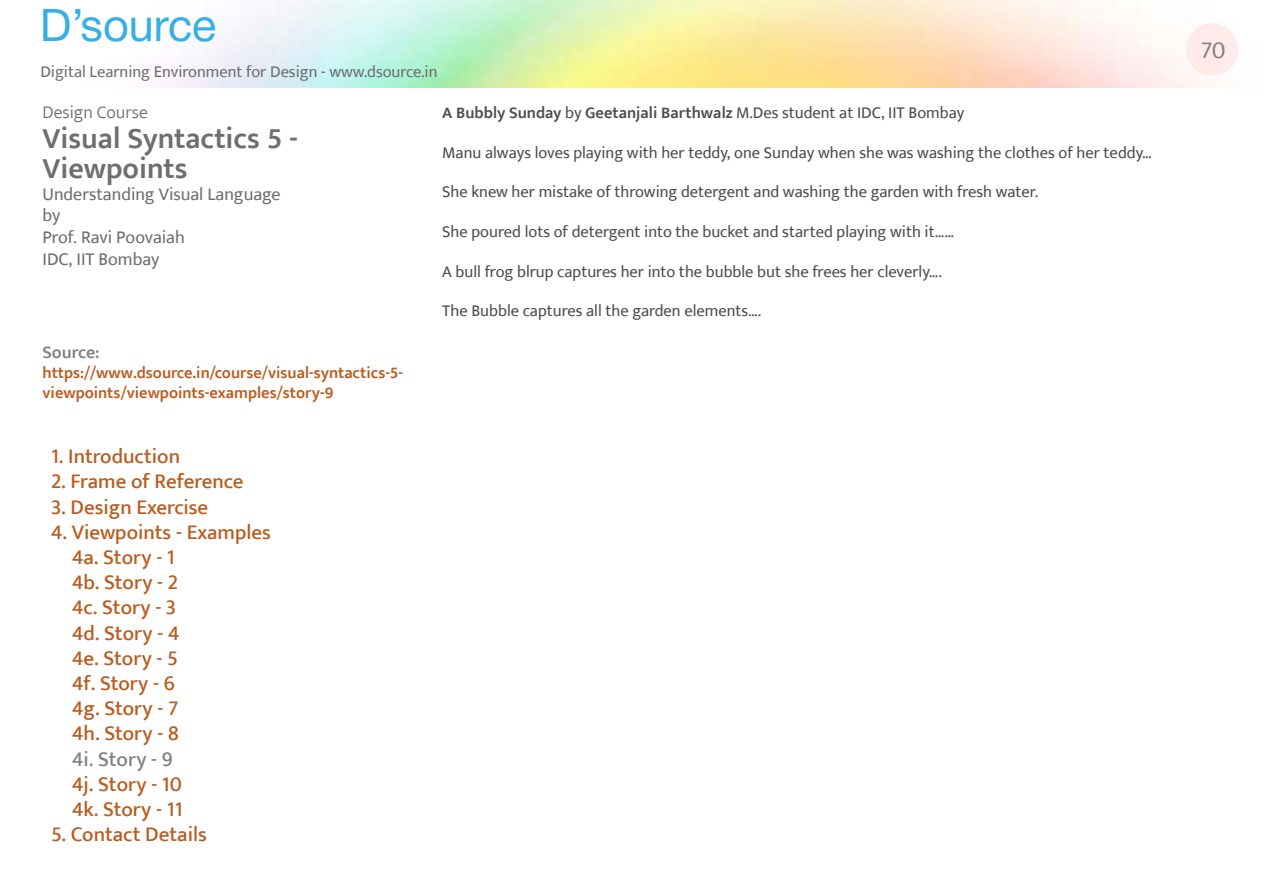
<style>
.page{position:relative;width:1263px;height:893px;background:#fff}
.page>*{position:absolute;margin:0;border:0;box-sizing:border-box;transform-origin:0 0}
.t1{font:45px "Helvetica Neue";color:#33b0e5}
.t2{font:600 30px/30px "Ek Mukta";color:#6d6e71}
.t3{font:24px "Ek Mukta";color:#808285}
.t4{font:500 21px/25.2px "Ek Mukta";color:#ba5c20}
.t5{font:500 21px "Ek Mukta";color:#808285}
.t6{font:18px/21.6px "Ek Mukta";color:#6d6e71}
.t7{font:300 18px "Ek Mukta";color:#6d6e71}
.t8{font:600 18px "Ek Mukta";color:#808285}
.t9{font:16.5px "Ek Mukta";color:#4d4d4f}
.t10{font:600 16.5px/19.8px "Ek Mukta";color:#bb5c20}
.t11{font:600 16.5px "Ek Mukta";color:#4d4d4f}
.t12{font:16.5px "Ek Mukta";color:#6d6e71}
.s1{font-weight:400}
</style>
<div class="page">
<div style="left:1186px;top:23px;width:52px;height:52px;background:#feebea;border-radius:50%"></div>
<h1 class="t1" style="left:40px;top:-7px;width:178px">D’source</h1>
<p class="t12" style="left:40px;top:62px;width:399px">Digital Learning Environment for Design - www.dsource.in</p>
<p class="t7" style="left:43px;top:101px;width:107px">Design Course</p>
<h2 class="t2" style="left:43px;top:123px;width:257px">Visual Syntactics 5 -<br>Viewpoints</h2>
<p class="t6" style="left:43px;top:183px;width:240px">Understanding Visual Language by<br>Prof. Ravi Poovaiah<br>IDC, IIT Bombay</p>
<p class="t8" style="left:43px;top:342px;width:59px">Source:</p>
<p class="t10" style="left:43px;top:363px;width:362px">https://www.dsource.in/course/visual-syntactics-5- viewpoints/viewpoints-examples/story-9</p>
<p class="t4" style="left:51px;top:443px;width:131px">1. Introduction</p>
<p class="t4" style="left:51px;top:469px;width:194px">2. Frame of Reference</p>
<p class="t4" style="left:51px;top:494px;width:159px">3. Design Exercise</p>
<p class="t4" style="left:72px;top:519px;width:200px;text-indent:-21px">4. Viewpoints - Examples<br>4a. Story - 1<br>4b. Story - 2<br>4c. Story - 3<br>4d. Story - 4<br>4e. Story - 5<br>4f. Story - 6<br>4g. Story - 7<br>4h. Story - 8</p>
<p class="t5" style="left:72px;top:746px;width:102px">4i. Story - 9</p>
<p class="t4" style="left:72px;top:771px;width:112px">4j. Story - 10<br>4k. Story - 11</p>
<p class="t4" style="left:51px;top:821px;width:157px">5. Contact Details</p>
<p class="t11" style="left:442px;top:103px;width:524px">A Bubbly Sunday <span class="s1">by</span> Geetanjali Barthwalz <span class="s1">M.Des student at IDC, IIT Bombay</span></p>
<p class="t9" style="left:442px;top:142px;width:711px">Manu always loves playing with her teddy, one Sunday when she was washing the clothes of her teddy…</p>
<p class="t9" style="left:442px;top:182px;width:597px">She knew her mistake of throwing detergent and washing the garden with fresh water.</p>
<p class="t9" style="left:442px;top:222px;width:513px">She poured lots of detergent into the bucket and started playing with it……</p>
<p class="t9" style="left:442px;top:261px;width:501px">A bull frog blrup captures her into the bubble but she frees her cleverly….</p>
<p class="t9" style="left:442px;top:301px;width:321px">The Bubble captures all the garden elements….</p>
<h3 class="t3" style="left:1201px;top:35px;width:26px">70</h3>
</div>
